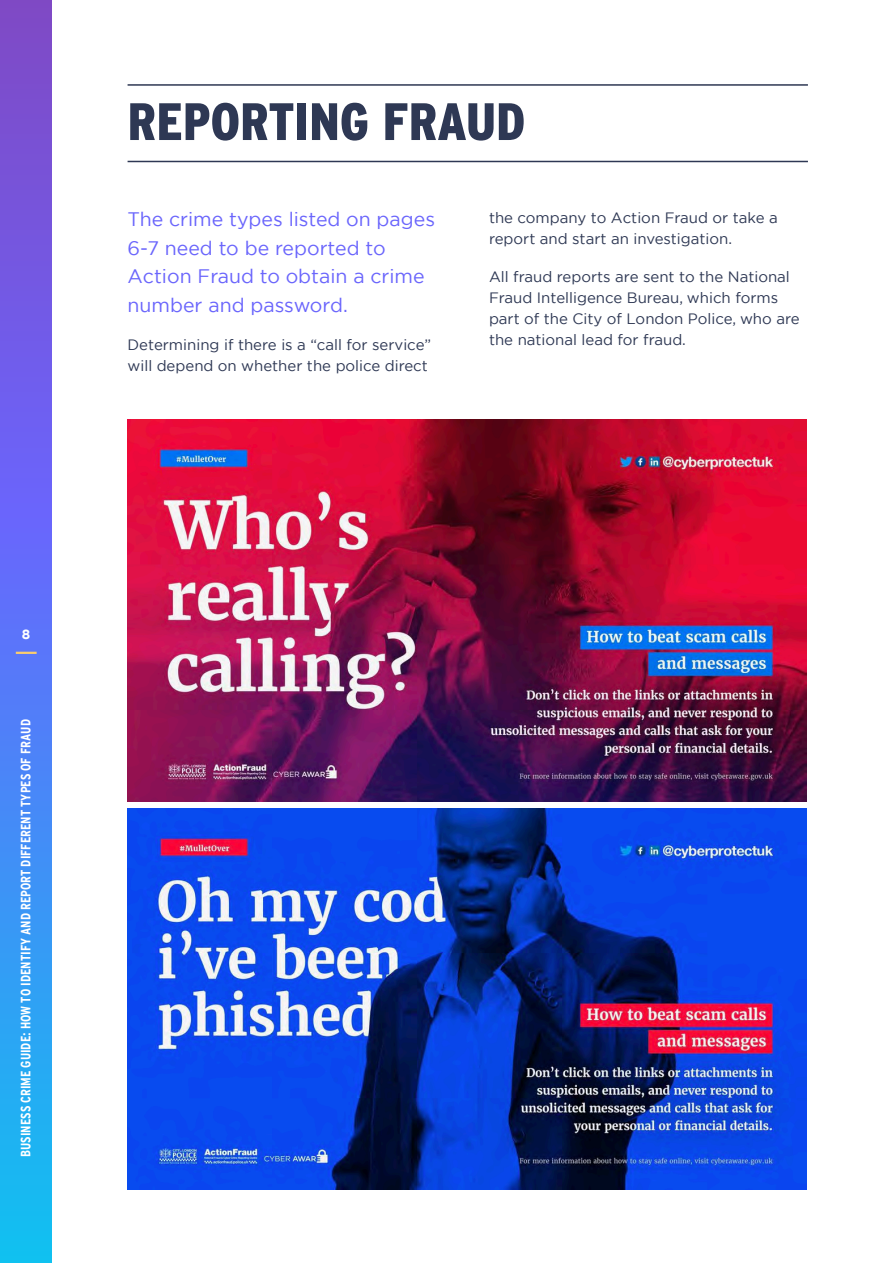
<style>
.page{position:relative;width:893px;height:1263px;background:#fff}
.page>*{position:absolute;margin:0;border:0;box-sizing:border-box;transform-origin:0 0}
.t1{font:900 52.5px "Interstate Cond Mono";color:#2e3854}
.t2{font:19.5px/28.5px "Gotham";color:#6a65fc}
.t3{font:15px/21px "Gotham";color:#2e3854}
.t4{font:700 13.5px "Interstate Cond Mono";color:#fff}
.t5{font:700 13.5px "Gotham";color:#fff}
</style>
<div class="page">
<svg style="left:0;top:0;width:51px;height:1263px;background:#537aed"></svg>
<hr style="left:16px;top:652px;width:21px;height:2px;background:#f9cc6f">
<hr style="left:128px;top:161px;width:680px;height:1px;background:#2e3854">
<hr style="left:128px;top:84px;width:680px;height:2px;background:#2e3854">
<img style="left:128px;top:420px;width:679px;height:381px">
<img style="left:128px;top:808px;width:679px;height:382px">
<h1 class="t1" style="left:128px;top:92px;width:399px">REPORTING FRAUD</h1>
<h2 class="t2" style="left:128px;top:205px;width:309px">The crime types listed on pages<br>6-7 need to be reported to<br>Action Fraud to obtain a crime number and password.</h2>
<p class="t3" style="left:128px;top:334px;width:305px">Determining if there is a “call for service” will depend on whether the police direct</p>
<p class="t3" style="left:489px;top:207px;width:290px">the company to Action Fraud or take a report and start an investigation.</p>
<p class="t3" style="left:489px;top:266px;width:312px">All fraud reports are sent to the National Fraud Intelligence Bureau, which forms part of the City of London Police, who are the national lead for fraud.</p>
<p class="t5" style="left:22px;top:625px;width:10px">8</p>
<p class="t4" style="left:18px;top:1157px;width:439px;rotate:-90deg">BUSINESS CRIME GUIDE: HOW TO IDENTIFY AND REPORT DIFFERENT TYPES OF FRAUD</p>
</div>
